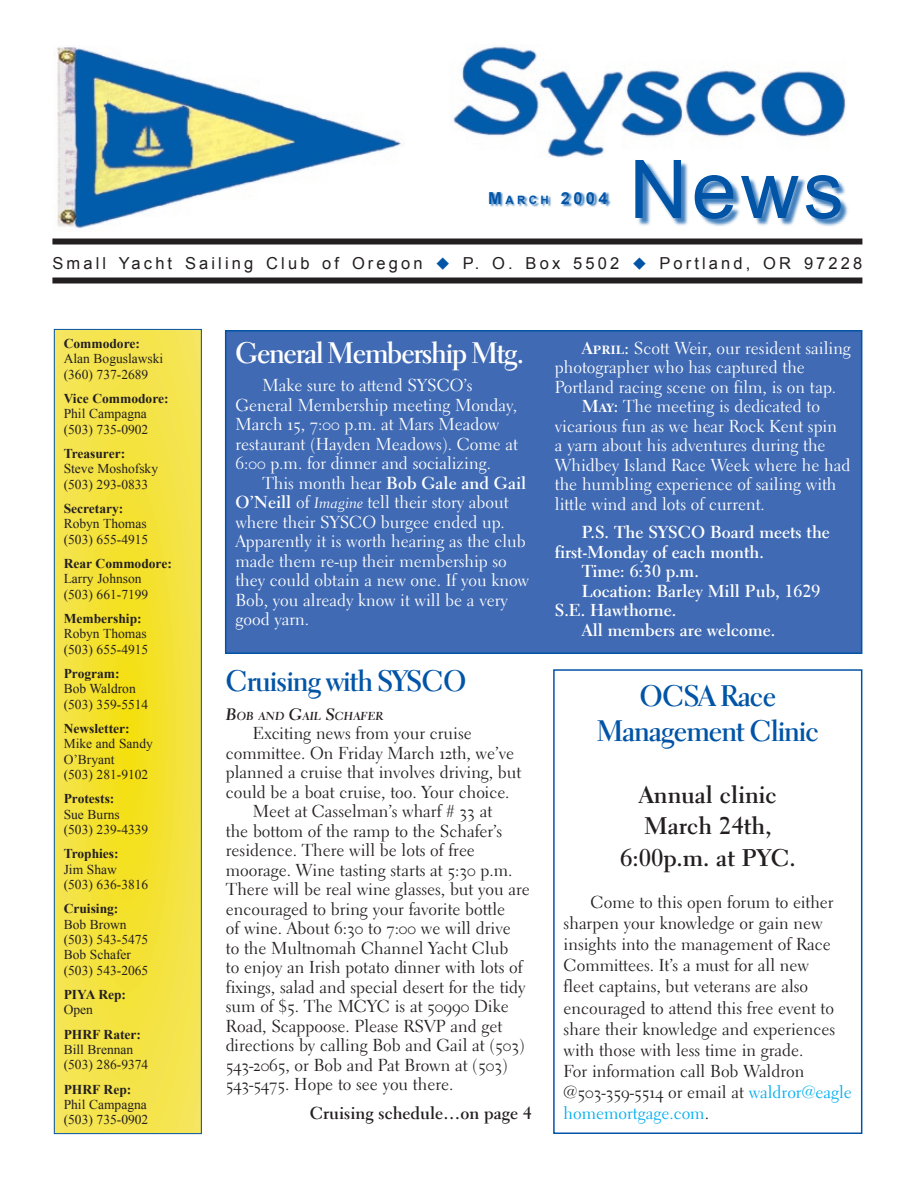
<style>
.page{position:relative;width:918px;height:1188px;background:#fff}
.page>*{position:absolute;margin:0;border:0;box-sizing:border-box;transform-origin:0 0}
.t1{font:81px "Arial";color:#0154a6}
.t2{font:30px/34.7px "Electra LH Bold Display";color:#0154a6;text-align:center}
.t3{font:30px "Electra LH Bold Display";letter-spacing:-.01em;color:#fff}
.t4{font:700 24px/31.7px "Electra LH";color:#231f20;text-align:center}
.t5{font:17.25px/21.1px "Electra LH Regular Os F";color:#231f20}
.t6{font:17.25px/19.5px "Electra LH Regular Os F";color:#fff}
.t7{font:700 17.25px "Electra LH";color:#fff}
.t8{font:700 17.25px "Electra LH";color:#231f20}
.t9{font:17.25px "Electra LH";color:#00aeef}
.t10{font:16.5px "Arial";letter-spacing:.19em;color:#231f20}
.t11{font:700 16.5px "Arial";color:#0154a6}
.t12{font:13.5px/15.3px "Times New Roman";color:#231f20}
.t13{font:700 13.5px "Times New Roman";color:#231f20}
.t14{font:11.55px "Electra LH Bold Cursive Os F";color:#231f20}
.s1{font-size:11.55px}
.s2{color:#0154a6}
.s3{font-family:"Electra LH Regular Os F";font-weight:400}
.s4{font-family:"Electra LH";font-weight:700}
.s5{font-family:"Electra LH Cursive Os F";font-size:15px}
.s6{font-size:16.5px}
.s7{font-family:"Electra LH Bold SC"}
.s8{font-family:"Electra LH";color:#00aeef}
.s9{font-family:"Electra LH Regular Os F";color:#231f20}
</style>
<div class="page">
<div style="left:52px;top:239px;width:810px;height:6px;background:#231f20"></div>
<div style="left:52px;top:278px;width:810px;height:6px;background:#231f20"></div>
<img style="left:57px;top:45px;width:344px;height:184px">
<img style="left:453px;top:46px;width:393px;height:111px">
<div style="left:636px;top:161px;width:214px;height:67px;background:#0154a6;opacity:.75"></div>
<svg style="left:56px;top:331px;width:144px;height:801px;background:#f4e23e"></svg>
<div style="left:54px;top:329px;width:148px;height:805px;border:1px solid #0154a6"></div>
<div style="left:489px;top:191px;width:122px;height:17px;background:#0154a6;opacity:.75"></div>
<div style="left:226px;top:331px;width:636px;height:322px;background:#406ab4"></div>
<div style="left:225px;top:330px;width:637px;height:324px;border:2px solid #0154a6"></div>
<div style="left:553px;top:669px;width:309px;height:465px;border:2px solid #0154a6"></div>
<p class="t11" style="left:488px;top:189px;width:121px">M<span class="s1">ARCH</span> 2004</p>
<h1 class="t1" style="left:629px;top:144px;width:216px">News</h1>
<p class="t10" style="left:52px;top:253px;width:811px">Small Yacht Sailing Club of Oregon <span class="s2">◆</span> P. O. Box 5502 <span class="s2">◆</span> Portland, OR 97228</p>
<p class="t13" style="left:64px;top:336px;width:78px">Commodore:</p>
<p class="t12" style="left:64px;top:351px;width:101px">Alan Boguslawski (360) 737-2689</p>
<p class="t13" style="left:64px;top:391px;width:106px">Vice Commodore:</p>
<p class="t12" style="left:64px;top:406px;width:86px">Phil Campagna (503) 735-0902</p>
<p class="t13" style="left:64px;top:446px;width:63px">Treasurer:</p>
<p class="t12" style="left:64px;top:461px;width:96px">Steve Moshofsky (503) 293-0833</p>
<p class="t13" style="left:64px;top:501px;width:61px">Secretary:</p>
<p class="t12" style="left:64px;top:516px;width:86px">Robyn Thomas (503) 655-4915</p>
<p class="t13" style="left:64px;top:556px;width:110px">Rear Commodore:</p>
<p class="t12" style="left:64px;top:571px;width:86px">Larry Johnson (503) 661-7199</p>
<p class="t13" style="left:64px;top:611px;width:79px">Membership:</p>
<p class="t12" style="left:64px;top:626px;width:86px">Robyn Thomas (503) 655-4915</p>
<p class="t13" style="left:64px;top:666px;width:57px">Program:</p>
<p class="t12" style="left:64px;top:681px;width:86px">Bob Waldron (503) 359-5514</p>
<p class="t13" style="left:64px;top:721px;width:67px">Newsletter:</p>
<p class="t12" style="left:64px;top:736px;width:91px">Mike and Sandy<br>O’Bryant<br>(503) 281-9102</p>
<p class="t13" style="left:64px;top:791px;width:52px">Protests:</p>
<p class="t12" style="left:64px;top:806px;width:86px">Sue Burns (503) 239-4339</p>
<p class="t13" style="left:64px;top:846px;width:57px">Trophies:</p>
<p class="t12" style="left:64px;top:861px;width:86px">Jim Shaw (503) 636-3816</p>
<p class="t13" style="left:64px;top:901px;width:56px">Cruising:</p>
<p class="t12" style="left:64px;top:916px;width:86px">Bob Brown (503) 543-5475<br>Bob Schafer (503) 543-2065</p>
<p class="t13" style="left:64px;top:987px;width:64px">PIYA Rep:</p>
<p class="t12" style="left:64px;top:1002px;width:31px">Open</p>
<p class="t13" style="left:64px;top:1026px;width:79px">PHRF Rater:</p>
<p class="t12" style="left:64px;top:1042px;width:86px">Bill Brennan (503) 286-9374</p>
<p class="t13" style="left:64px;top:1081px;width:69px">PHRF Rep:</p>
<p class="t12" style="left:64px;top:1097px;width:86px">Phil Campagna (503) 735-0902</p>
<h2 class="t3" style="left:235px;top:335px;width:290px">General Membership Mtg.</h2>
<p class="t6" style="left:235px;top:376px;width:284px;text-indent:27px">Make sure to attend SYSCO’s General Membership meeting Monday, March 15, 7:00 p.m. at Mars Meadow restaurant (Hayden Meadows). Come at 6:00 p.m. for dinner and socializing.</p>
<p class="t7" style="left:262px;top:472px;width:265px"><span class="s3">This month hear</span> Bob Gale and Gail</p>
<p class="t6" style="left:235px;top:493px;width:295px"><span class="s4">O’Neill</span> of <span class="s5">Imagine</span> tell their story about where their SYSCO burgee ended up.<br>Apparently it is worth hearing as the club made them re-up their membership so they could obtain a new one. If you know Bob, you already know it will be a very good yarn.</p>
<h2 class="t2" style="left:226px;top:664px;width:242px">Cruising with SYSCO</h2>
<p class="t14" style="left:226px;top:709px;width:159px"><span class="s6">B</span>OB AND <span class="s6">G</span>AIL <span class="s6">S</span>CHAFER</p>
<p class="t5" style="left:253px;top:723px;width:220px">Exciting news from your cruise</p>
<p class="t5" style="left:226px;top:743px;width:290px">committee. On Friday March 12th, we’ve</p>
<p class="t5" style="left:226px;top:762px;width:297px">planned a cruise that involves driving, but</p>
<p class="t5" style="left:226px;top:782px;width:285px">could be a boat cruise, too. Your choice.</p>
<p class="t5" style="left:253px;top:801px;width:241px">Meet at Casselman’s wharf # 33 at</p>
<p class="t5" style="left:226px;top:821px;width:278px">the bottom of the ramp to the Schafer’s</p>
<p class="t5" style="left:226px;top:840px;width:251px">residence. There will be lots of free</p>
<p class="t5" style="left:226px;top:860px;width:288px">moorage. Wine tasting starts at 5:30 p.m.</p>
<p class="t5" style="left:226px;top:879px;width:305px">There will be real wine glasses, but you are</p>
<p class="t5" style="left:226px;top:899px;width:281px">encouraged to bring your favorite bottle</p>
<p class="t5" style="left:226px;top:918px;width:286px">of wine. About 6:30 to 7:00 we will drive</p>
<p class="t5" style="left:226px;top:938px;width:284px">to the Multnomah Channel Yacht Club</p>
<p class="t5" style="left:226px;top:957px;width:298px">to enjoy an Irish potato dinner with lots of</p>
<p class="t5" style="left:226px;top:977px;width:301px">fixings, salad and special desert for the tidy</p>
<p class="t5" style="left:226px;top:996px;width:284px">sum of $5. The MCYC is at 50990 Dike</p>
<p class="t5" style="left:226px;top:1016px;width:278px">Road, Scappoose. Please RSVP and get</p>
<p class="t5" style="left:226px;top:1035px;width:301px">directions by calling Bob and Gail at (503)</p>
<p class="t5" style="left:226px;top:1055px;width:283px">543-2065, or Bob and Pat Brown at (503)</p>
<p class="t5" style="left:226px;top:1074px;width:229px">543-5475. Hope to see you there.</p>
<p class="t8" style="left:310px;top:1102px;width:224px">Cruising schedule…on page 4</p>
<p class="t6" style="left:582px;top:338px;width:271px"><span class="s7">April:</span> Scott Weir, our resident sailing</p>
<p class="t6" style="left:555px;top:358px;width:251px">photographer who has captured the</p>
<p class="t6" style="left:555px;top:377px;width:283px">Portland racing scene on film, is on tap.</p>
<p class="t6" style="left:582px;top:397px;width:240px"><span class="s7">May:</span> The meeting is dedicated to</p>
<p class="t6" style="left:555px;top:416px;width:284px">vicarious fun as we hear Rock Kent spin</p>
<p class="t6" style="left:555px;top:436px;width:272px">a yarn about his adventures during the</p>
<p class="t6" style="left:555px;top:455px;width:297px">Whidbey Island Race Week where he had</p>
<p class="t6" style="left:555px;top:475px;width:283px">the humbling experience of sailing with</p>
<p class="t6" style="left:555px;top:494px;width:211px">little wind and lots of current.</p>
<p class="t7" style="left:582px;top:522px;width:249px">P.S. The SYSCO Board meets the</p>
<p class="t7" style="left:555px;top:541px;width:210px">first-Monday of each month.</p>
<p class="t7" style="left:582px;top:561px;width:118px">Time: 6:30 p.m.</p>
<p class="t7" style="left:582px;top:580px;width:240px">Location: Barley Mill Pub, 1629</p>
<p class="t7" style="left:555px;top:600px;width:123px">S.E. Hawthorne.</p>
<p class="t7" style="left:582px;top:619px;width:195px">All members are welcome.</p>
<h2 class="t2" style="left:597px;top:679px;width:223px">OCSA Race<br>Management Clinic</h2>
<h3 class="t4" style="left:620px;top:779px;width:177px">Annual clinic<br>March 24th,<br>6:00p.m. at PYC.</h3>
<p class="t5" style="left:564px;top:892px;width:290px;text-indent:27px">Come to this open forum to either sharpen your knowledge or gain new insights into the management of Race Committees. It’s a must for all new<br>fleet captains, but veterans are also encouraged to attend this free event to share their knowledge and experiences with those with less time in grade.<br>For information call Bob Waldron @503-359-5514 or email at <span class="s8">waldror@eagle</span></p>
<p class="t9" style="left:564px;top:1103px;width:147px">homemortgage.com<span class="s9">.</span></p>
</div>
